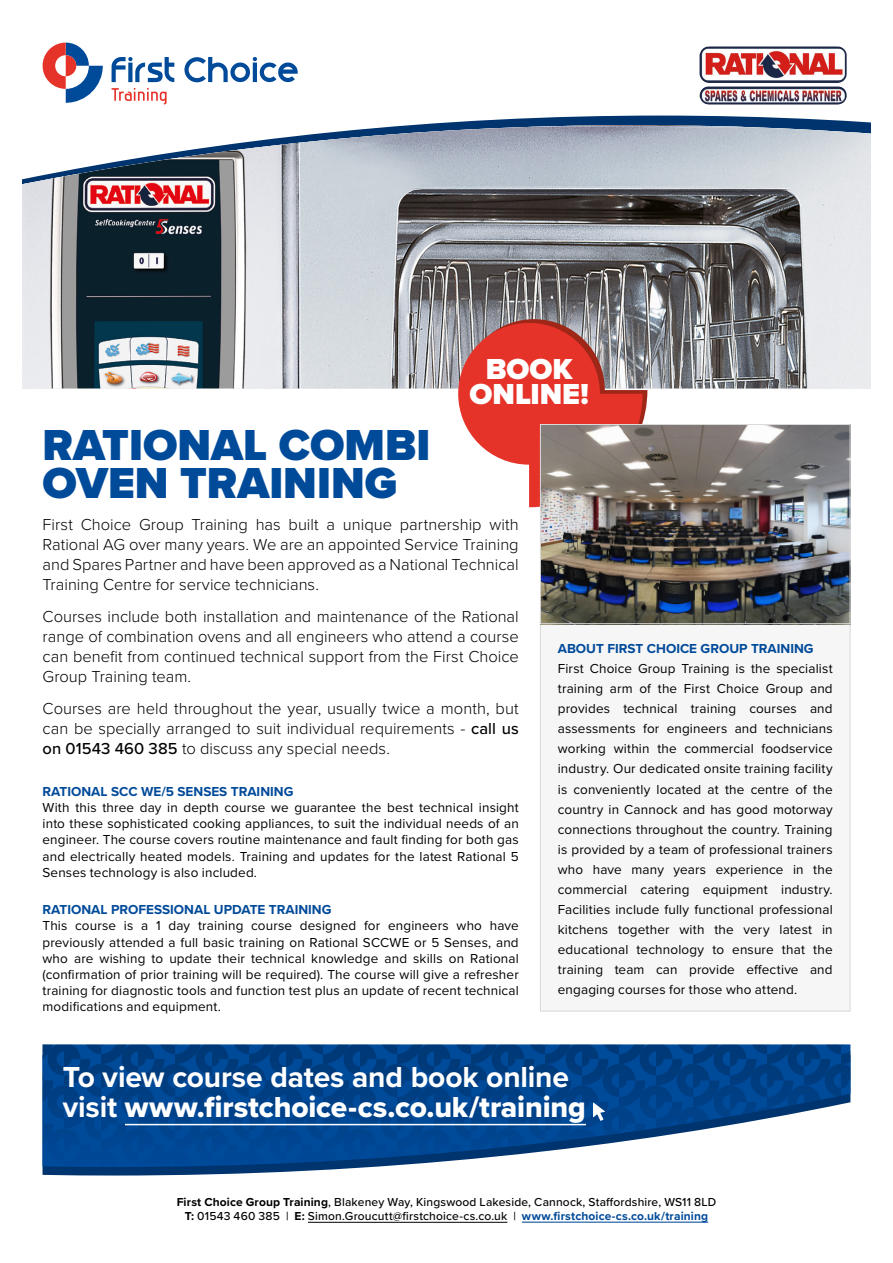
<style>
.page{position:relative;width:893px;height:1263px;background:#fff}
.page>*{position:absolute;margin:0;border:0;box-sizing:border-box;transform-origin:0 0}
.t1{font:900 45px/38.2px "Proxima Nova";color:#004a9a}
.t2{font:30px "Proxima Nova Extrabld";letter-spacing:-.005em;color:#fff}
.t3{font:700 30px "Proxima Nova";letter-spacing:-.005em;color:#fff}
.t4{font:900 30px/25.5px "Proxima Nova";color:#fff;text-align:center}
.t5{font:300 16.5px/19.8px "Proxima Nova";color:#000;text-align:justify}
.t6{font:13.5px/20px "Proxima Nova";letter-spacing:.01em;color:#000;text-align:justify}
.t7{font:700 13.5px "Proxima Nova";color:#004a9a}
.t8{font:500 12px/14.4px "Proxima Nova";letter-spacing:.015em;color:#000;text-align:center}
.s1{font-weight:500}
.s2{font-family:"Proxima Nova";font-weight:700}
.s3{font-weight:700}
.s4{font-weight:700;color:#004a9a}
</style>
<div class="page">
<img style="left:22px;top:125px;width:849px;height:263px">
<svg style="left:43px;top:43px;width:60px;height:60px"></svg>
<svg style="left:112px;top:57px;width:62px;height:25px"></svg>
<svg style="left:184px;top:57px;width:114px;height:25px"></svg>
<svg style="left:112px;top:88px;width:55px;height:17px"></svg>
<img style="left:700px;top:46px;width:147px;height:59px">
<div style="left:540px;top:623px;width:310px;height:388px;background:#f6f6f6"></div>
<div style="left:540px;top:623px;width:310px;height:388px;border:1px solid #dadada"></div>
<svg style="left:458px;top:319px;width:189px;height:188px"></svg>
<hr style="left:308px;top:1222px;width:199px;height:1px;background:#000">
<hr style="left:522px;top:1221px;width:186px;height:2px;background:#004a9a">
<svg style="left:43px;top:1167px;width:328px;height:8px;fill:#00346e"></svg>
<svg style="left:43px;top:1044px;width:807px;height:123px;background:#225c9a"></svg>
<hr style="left:125px;top:1124px;width:461px;height:1px;background:#fff">
<svg style="left:593px;top:1102px;width:12px;height:19px"></svg>
<img style="left:542px;top:426px;width:306px;height:196px">
<div style="left:540px;top:424px;width:310px;height:200px;border:1px solid #dadada"></div>
<h2 class="t4" style="left:470px;top:356px;width:121px">BOOK<br>ONLINE!</h2>
<h1 class="t1" style="left:43px;top:425px;width:389px">RATIONAL COMBI<br>OVEN TRAINING</h1>
<p class="t5" style="left:43px;top:514px;width:478px">First Choice Group Training has built a unique partnership with Rational AG over many years. We are an appointed Service Training and Spares Partner and have been approved as a National Technical Training Centre for service technicians.</p>
<p class="t5" style="left:43px;top:606px;width:478px">Courses include both installation and maintenance of the Rational range of combination ovens and all engineers who attend a course can benefit from continued technical support from the First Choice Group Training team.</p>
<p class="t5" style="left:43px;top:698px;width:478px">Courses are held throughout the year, usually twice a month, but can be specially arranged to suit individual requirements - <span class="s1">call us on 01543 460 385</span> to discuss any special needs.</p>
<p class="t7" style="left:43px;top:781px;width:252px">RATIONAL SCC WE/5 SENSES TRAINING</p>
<p class="t6" style="left:43px;top:799px;width:478px;line-height:16.2px">With this three day in depth course we guarantee the best technical insight into these sophisticated cooking appliances, to suit the individual needs of an engineer. The course covers routine maintenance and fault finding for both gas and electrically heated models. Training and updates for the latest Rational 5<br>Senses technology is also included.</p>
<p class="t7" style="left:43px;top:900px;width:290px">RATIONAL PROFESSIONAL UPDATE TRAINING</p>
<p class="t6" style="left:43px;top:917px;width:478px;line-height:16.2px">This course is a 1 day training course designed for engineers who have previously attended a full basic training on Rational SCCWE or 5 Senses, and who are wishing to update their technical knowledge and skills on Rational (confirmation of prior training will be required). The course will give a refresher training for diagnostic tools and function test plus an update of recent technical modifications and equipment.</p>
<p class="t7" style="left:558px;top:639px;width:257px">ABOUT FIRST CHOICE GROUP TRAINING</p>
<p class="t6" style="left:558px;top:658px;width:276px">First Choice Group Training is the specialist training arm of the First Choice Group and provides technical training courses and assessments for engineers and technicians working within the commercial foodservice industry. Our dedicated onsite training facility is conveniently located at the centre of the country in Cannock and has good motorway connections throughout the country. Training is provided by a team of professional trainers who have many years experience in the commercial catering equipment industry.<br>Facilities include fully functional professional kitchens together with the very latest in educational technology to ensure that the training team can provide effective and engaging courses for those who attend.</p>
<h2 class="t3" style="left:63px;top:1055px;width:508px">To view course dates and book online</h2>
<h2 class="t2" style="left:63px;top:1085px;width:525px"><span class="s2">visit</span> www.firstchoice-cs.co.uk/training</h2>
<p class="t8" style="left:177px;top:1194px;width:541px"><span class="s3">First Choice Group Training</span>, Blakeney Way, Kingswood Lakeside, Cannock, Staffordshire, WS11 8LD<br><span class="s3">T:</span> 01543 460 385 | <span class="s3">E:</span> Simon.Groucutt@firstchoice-cs.co.uk | <span class="s4">www.firstchoice-cs.co.uk/training</span></p>
</div>
